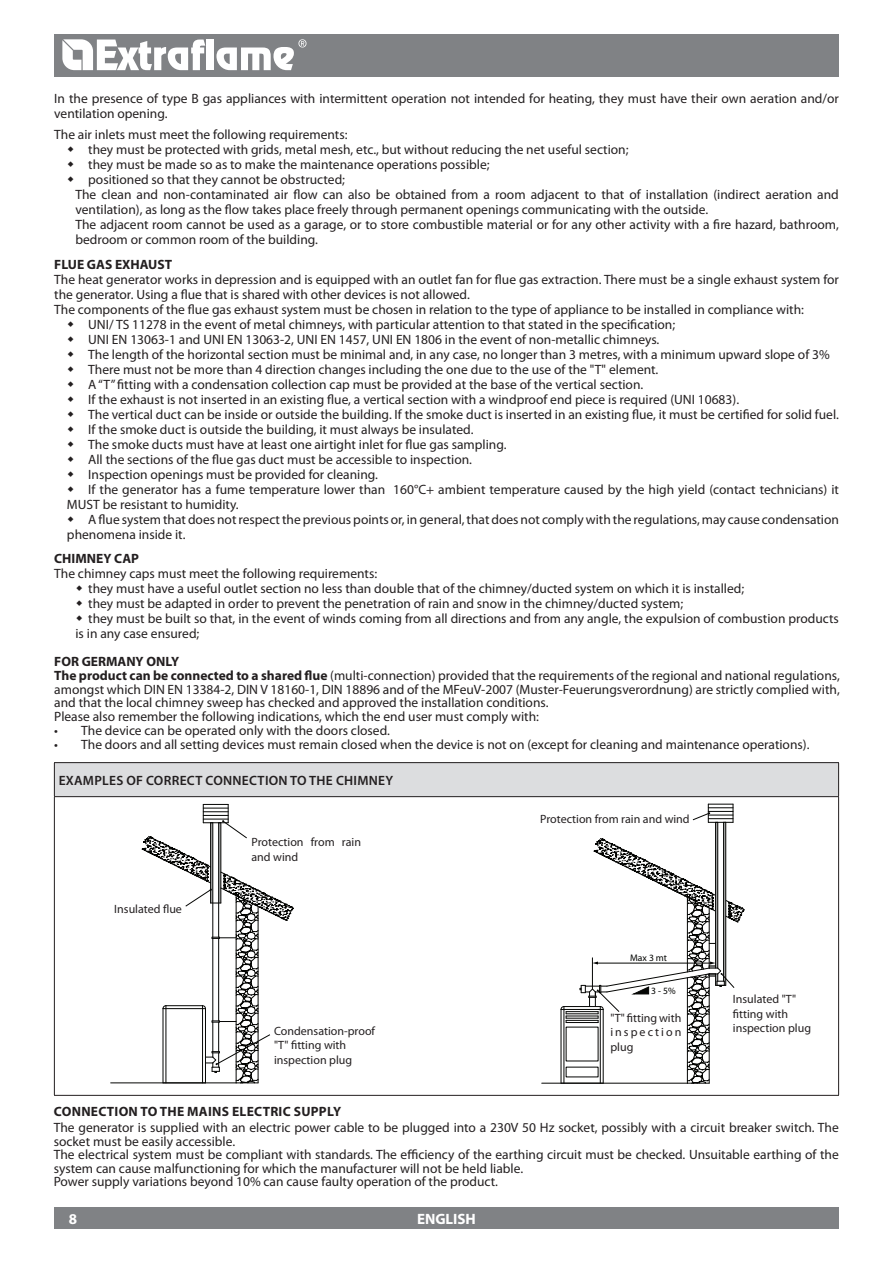
<style>
.page{position:relative;width:893px;height:1263px;background:#fff}
.page>*{position:absolute;margin:0;border:0;box-sizing:border-box;transform-origin:0 0}
.t1{font:700 15px "Myriad Pro";color:#fff}
.t2{font:13.5px/13.5px "Myriad Pro";color:#231f20}
.t3{font:700 13.5px "Myriad Pro";letter-spacing:.02em;color:#231f20}
.t4{font:600 13.5px "Myriad Pro";letter-spacing:.02em;color:#231f20}
.t5{font:12px/14.4px "Myriad Pro";color:#231f20}
.t6{font:9.6px "Myriad Pro";color:#040503}
.s1{font-weight:700}
</style>
<div class="page">
<hr style="left:111px;top:1082px;width:125px;height:1px;background:#040503">
<svg style="left:142px;top:804px;width:151px;height:279px"></svg>
<hr style="left:561px;top:1009px;width:1px;height:74px;background:#040503">
<hr style="left:564px;top:1006px;width:36px;height:1px;background:#040503">
<hr style="left:561px;top:1009px;width:42px;height:1px;background:#040503">
<hr style="left:564px;top:1006px;width:1px;height:77px;background:#040503">
<hr style="left:542px;top:1083px;width:145px;height:1px;background:#040503">
<hr style="left:566px;top:1011px;width:32px;height:1px;background:#040503">
<hr style="left:566px;top:1013px;width:32px;height:1px;background:#040503">
<hr style="left:566px;top:1016px;width:32px;height:1px;background:#040503">
<hr style="left:566px;top:1018px;width:32px;height:1px;background:#040503">
<hr style="left:566px;top:1020px;width:32px;height:1px;background:#040503">
<svg style="left:561px;top:1006px;width:6px;height:16px"></svg>
<hr style="left:566px;top:1022px;width:32px;height:1px;background:#040503">
<svg style="left:580px;top:804px;width:164px;height:280px"></svg>
<div style="left:54px;top:34px;width:785px;height:43px;background:#808285"></div>
<div style="left:54px;top:1208px;width:785px;height:21px;background:#808285"></div>
<svg style="left:62px;top:39px;width:143px;height:31px"></svg>
<div style="left:207px;top:40px;width:7px;height:30px;background:#fff"></div>
<svg style="left:216px;top:39px;width:90px;height:31px"></svg>
<div style="left:54px;top:763px;width:785px;height:34px;background:#dcdddf"></div>
<hr style="left:54px;top:762px;width:785px;height:1px;background:#231f20">
<hr style="left:54px;top:763px;width:1px;height:33px;background:#231f20">
<hr style="left:838px;top:763px;width:1px;height:33px;background:#231f20">
<hr style="left:54px;top:796px;width:785px;height:1px;background:#231f20">
<hr style="left:54px;top:797px;width:1px;height:298px;background:#231f20">
<hr style="left:838px;top:797px;width:1px;height:298px;background:#231f20">
<hr style="left:54px;top:1095px;width:785px;height:1px;background:#231f20">
<p class="t2" style="left:54px;top:90px;width:786px;line-height:15px">In the presence of type B gas appliances with intermittent operation not intended for heating, they must have their own aeration and/or ventilation opening.</p>
<p class="t2" style="left:54px;top:127px;width:295px">The air inlets must meet the following requirements:</p>
<p class="t2" style="left:88px;top:142px;width:542px">they must be protected with grids, metal mesh, etc., but without reducing the net useful section;</p>
<p class="t2" style="left:88px;top:157px;width:403px">they must be made so as to make the maintenance operations possible;</p>
<p class="t2" style="left:88px;top:172px;width:258px">positioned so that they cannot be obstructed;</p>
<p class="t2" style="left:75px;top:187px;width:765px">The clean and non-contaminated air flow can also be obtained from a room adjacent to that of installation (indirect aeration and</p>
<p class="t2" style="left:75px;top:202px;width:634px">ventilation), as long as the flow takes place freely through permanent openings communicating with the outside.</p>
<p class="t2" style="left:75px;top:217px;width:765px">The adjacent room cannot be used as a garage, or to store combustible material or for any other activity with a fire hazard, bathroom,</p>
<p class="t2" style="left:75px;top:232px;width:244px">bedroom or common room of the building.</p>
<p class="t3" style="left:54px;top:256px;width:16px">FLUE</p>
<p class="t3" style="left:87px;top:256px;width:10px">GAS</p>
<p class="t3" style="left:115px;top:256px;width:25px">EXHAUST</p>
<p class="t2" style="left:54px;top:273px;width:786px">The heat generator works in depression and is equipped with an outlet fan for flue gas extraction. There must be a single exhaust system for</p>
<p class="t2" style="left:54px;top:288px;width:417px">the generator. Using a flue that is shared with other devices is not allowed.</p>
<p class="t2" style="left:54px;top:303px;width:751px">The components of the flue gas exhaust system must be chosen in relation to the type of appliance to be installed in compliance with:</p>
<p class="t2" style="left:88px;top:318px;width:588px">UNI/ TS 11278 in the event of metal chimneys, with particular attention to that stated in the specification;</p>
<p class="t2" style="left:88px;top:333px;width:573px">UNI EN 13063-1 and UNI EN 13063-2, UNI EN 1457, UNI EN 1806 in the event of non-metallic chimneys.</p>
<p class="t2" style="left:88px;top:348px;width:743px">The length of the horizontal section must be minimal and, in any case, no longer than 3 metres, with a minimum upward slope of 3%</p>
<p class="t2" style="left:88px;top:363px;width:572px">There must not be more than 4 direction changes including the one due to the use of the "T" element.</p>
<p class="t2" style="left:88px;top:378px;width:557px">A “T” fitting with a condensation collection cap must be provided at the base of the vertical section.</p>
<p class="t2" style="left:88px;top:393px;width:652px">If the exhaust is not inserted in an existing flue, a vertical section with a windproof end piece is required (UNI 10683).</p>
<p class="t2" style="left:88px;top:408px;width:752px">The vertical duct can be inside or outside the building. If the smoke duct is inserted in an existing flue, it must be certified for solid fuel.</p>
<p class="t2" style="left:88px;top:423px;width:387px">If the smoke duct is outside the building, it must always be insulated.</p>
<p class="t2" style="left:88px;top:438px;width:420px">The smoke ducts must have at least one airtight inlet for flue gas sampling.</p>
<p class="t2" style="left:88px;top:453px;width:385px">All the sections of the flue gas duct must be accessible to inspection.</p>
<p class="t2" style="left:88px;top:468px;width:291px">Inspection openings must be provided for cleaning.</p>
<p class="t2" style="left:88px;top:483px;width:752px">If the generator has a fume temperature lower than 160°C+ ambient temperature caused by the high yield (contact technicians) it</p>
<p class="t2" style="left:67px;top:498px;width:173px">MUST be resistant to humidity.</p>
<p class="t2" style="left:88px;top:513px;width:752px">A flue system that does not respect the previous points or, in general, that does not comply with the regulations, may cause condensation</p>
<p class="t2" style="left:67px;top:528px;width:120px">phenomena inside it.</p>
<p class="t3" style="left:54px;top:550px;width:86px">CHIMNEY CAP</p>
<p class="t2" style="left:54px;top:567px;width:324px">The chimney caps must meet the following requirements:</p>
<p class="t2" style="left:88px;top:582px;width:657px">they must have a useful outlet section no less than double that of the chimney/ducted system on which it is installed;</p>
<p class="t2" style="left:88px;top:597px;width:597px">they must be adapted in order to prevent the penetration of rain and snow in the chimney/ducted system;</p>
<p class="t2" style="left:88px;top:612px;width:752px">they must be built so that, in the event of winds coming from all directions and from any angle, the expulsion of combustion products</p>
<p class="t2" style="left:75px;top:627px;width:125px">is in any case ensured;</p>
<p class="t2" style="left:54px;top:654px;width:787px"><span class="s1">FOR GERMANY ONLY<br>The product can be connected to a shared flue</span> (multi-connection) provided that the requirements of the regional and national regulations, amongst which DIN EN 13384-2, DIN V 18160-1, DIN 18896 and of the MFeuV-2007 (Muster-Feuerungsverordnung) are strictly complied with, and that the local chimney sweep has checked and approved the installation conditions.<br>Please also remember the following indications, which the end user must comply with:</p>
<p class="t2" style="left:54px;top:723px;width:337px">• The device can be operated only with the doors closed.</p>
<p class="t2" style="left:54px;top:737px;width:757px">• The doors and all setting devices must remain closed when the device is not on (except for cleaning and maintenance operations).</p>
<p class="t4" style="left:59px;top:771px;width:26px">EXAMP</p>
<p class="t4" style="left:102px;top:771px;width:292px">LES OF CORRECT CONNECTION TO THE CHIMNEY</p>
<p class="t5" style="left:114px;top:901px;width:69px">Insulated flue</p>
<p class="t5" style="left:252px;top:835px;width:111px">Protection from rain and wind</p>
<p class="t5" style="left:274px;top:1023px;width:103px">Condensation-proof "T" fitting with inspection plug</p>
<p class="t5" style="left:540px;top:811px;width:151px">Protection from rain and wind</p>
<p class="t6" style="left:630px;top:952px;width:38px">Max 3 mt</p>
<p class="t6" style="left:651px;top:985px;width:26px">3 - 5%</p>
<p class="t5" style="left:610px;top:1010px;width:72px;text-align:justify">"T" fitting with inspection plug</p>
<p class="t5" style="left:733px;top:992px;width:80px">Insulated "T" fitting with inspection plug</p>
<p class="t3" style="left:54px;top:1103px;width:288px">Connection to the mains electric supply</p>
<p class="t2" style="left:54px;top:1121px;width:787px">The generator is supplied with an electric power cable to be plugged into a 230V 50 Hz socket, possibly with a circuit breaker switch. The socket must be easily accessible.<br>The electrical system must be compliant with standards. The efficiency of the earthing circuit must be checked. Unsuitable earthing of the system can cause malfunctioning for which the manufacturer will not be held liable.<br>Power supply variations beyond 10% can cause faulty operation of the product.</p>
<p class="t1" style="left:69px;top:1209px;width:10px">8</p>
<p class="t1" style="left:417px;top:1209px;width:60px">ENGLISH</p>
</div>
